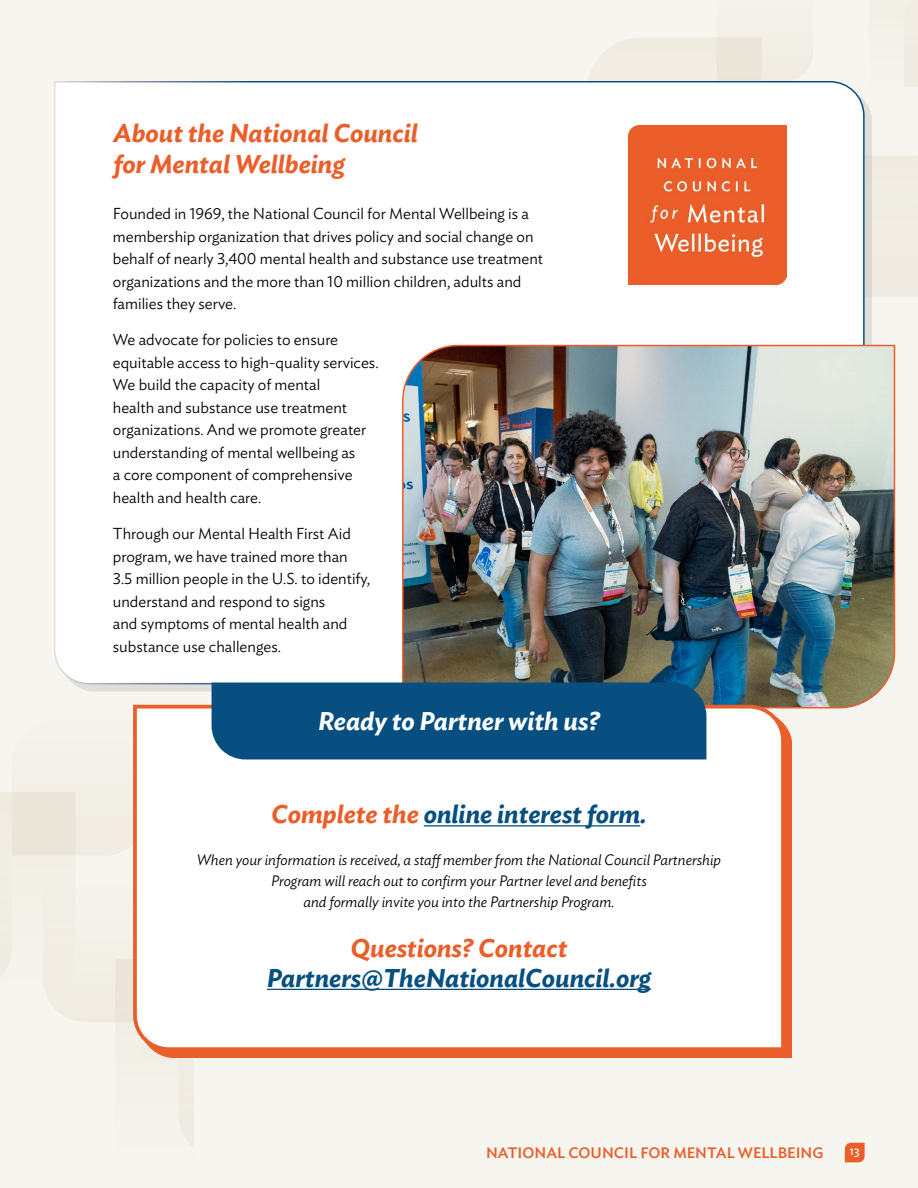
<style>
.page{position:relative;width:918px;height:1188px;background:#f7f5ef}
.page>*{position:absolute;margin:0;border:0;box-sizing:border-box;transform-origin:0 0}
.t1{font:italic 600 25.5px "Ideal Sans";color:#064f80}
.t2{font:italic 600 25.5px/31.5px "Ideal Sans";color:#ea5e29}
.t3{font:italic 600 25.5px "Ideal Sans";color:#fff}
.t4{font:300 15.75px/22.5px "Ideal Sans";color:#000}
.t5{font:italic 300 15px/21px "Ideal Sans";color:#000;text-align:center}
.t6{font:500 15px "Ideal Sans";color:#ea5e29}
.t7{font:12.75px "Ideal Sans";color:#fff}
.s1{color:#ea5e29}
</style>
<div class="page">
<svg style="left:0;top:792px;width:194px;height:355px"></svg>
<svg style="left:589px;top:0;width:329px;height:296px"></svg>
<div style="left:54px;top:80px;width:811px;height:605px;background:#fff"></div>
<img style="left:401px;top:344px;width:495px;height:365px">
<div style="left:140px;top:711px;width:652px;height:347px;background:#ea5e29"></div>
<div style="left:131px;top:703px;width:656px;height:350px;background:#fff"></div>
<hr style="left:424px;top:825px;width:216px;height:2px;background:#064f80">
<hr style="left:267px;top:989px;width:384px;height:1px;background:#064f80">
<div style="left:212px;top:683px;width:494px;height:76px;background:#064f80"></div>
<img style="left:629px;top:126px;width:157px;height:158px">
<svg style="left:845px;top:1143px;width:20px;height:19px"></svg>
<h1 class="t2" style="left:114px;top:115px;width:306px">About the National Council for Mental Wellbeing</h1>
<p class="t4" style="left:113px;top:201px;width:432px">Founded in 1969, the National Council for Mental Wellbeing is a membership organization that drives policy and social change on behalf of nearly 3,400 mental health and substance use treatment organizations and the more than 10 million children, adults and families they serve.</p>
<p class="t4" style="left:113px;top:327px;width:267px">We advocate for policies to ensure equitable access to high-quality services.<br>We build the capacity of mental<br>health and substance use treatment organizations. And we promote greater understanding of mental wellbeing as<br>a core component of comprehensive health and health care.</p>
<p class="t4" style="left:113px;top:521px;width:259px">Through our Mental Health First Aid program, we have trained more than 3.5 million people in the U.S. to identify, understand and respond to signs<br>and symptoms of mental health and substance use challenges.</p>
<h1 class="t3" style="left:318px;top:701px;width:283px">Ready to Partner with us?</h1>
<h1 class="t1" style="left:271px;top:794px;width:377px"><span class="s1">Complete the</span> online interest form.</h1>
<p class="t5" style="left:197px;top:848px;width:526px">When your information is received, a staff member from the National Council Partnership<br>Program will reach out to confirm your Partner level and benefits<br>and formally invite you into the Partnership Program.</p>
<h1 class="t2" style="left:351px;top:930px;width:218px">Questions? Contact</h1>
<h1 class="t1" style="left:267px;top:958px;width:386px">Partners@TheNationalCouncil.org</h1>
<p class="t6" style="left:486px;top:1141px;width:339px">NATIONAL COUNCIL FOR MENTAL WELLBEING</p>
<p class="t7" style="left:849px;top:1141px;width:12px">13</p>
</div>
